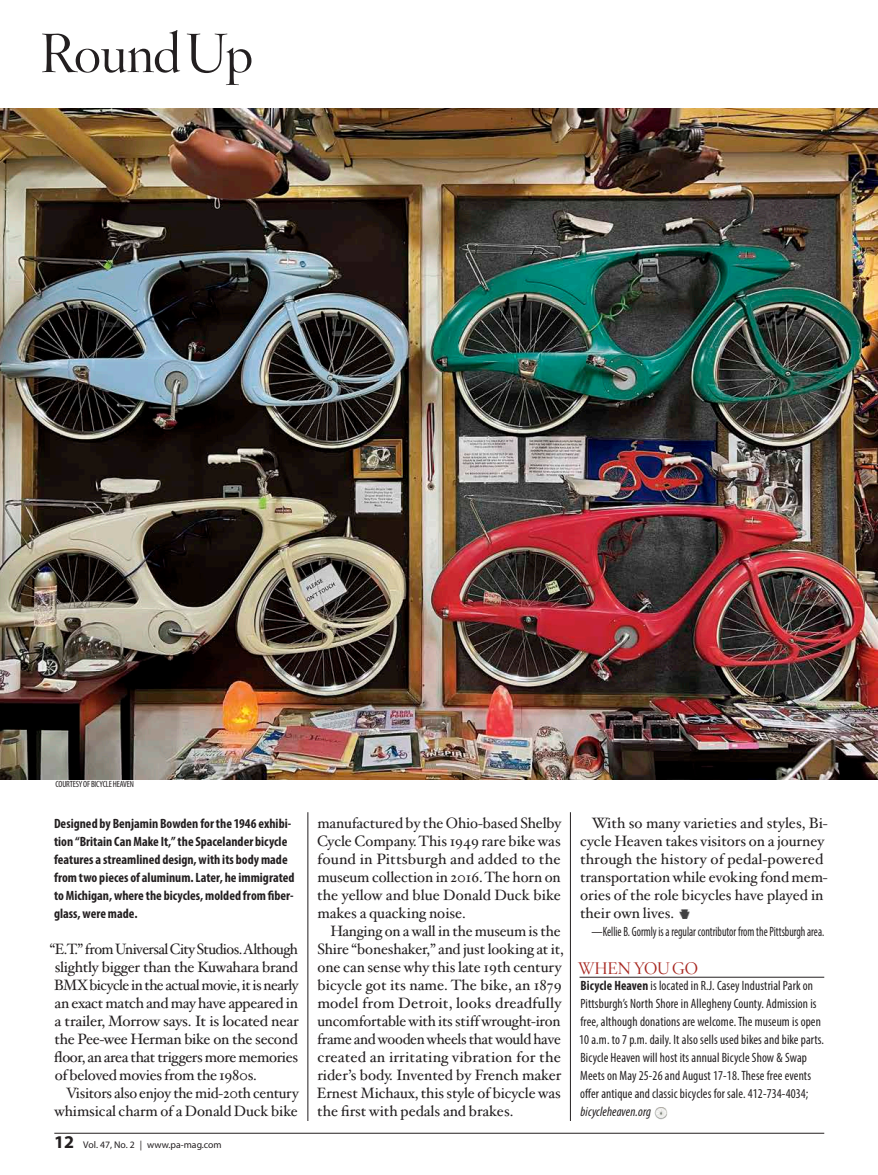
<style>
.page{position:relative;width:878px;height:1175px;background:#fff}
.page>*{position:absolute;margin:0;border:0;box-sizing:border-box;transform-origin:0 0}
.t1{font:54px "Hoefler Titling HTF Lt Roman";letter-spacing:-.02em;color:#231f20}
.t2{font:16.5px "Hoefler Titling HTF Lt Roman";letter-spacing:-.02em;color:#a82821}
.t3{font:15px/18px "Hoefler Text";color:#231f20;text-align:justify}
.t4{font:condensed 13.5px/18px "Myriad Pro";letter-spacing:.01em;color:#231f20;scale:.95 1}
.t5{font:700 condensed 13.5px/18px "Myriad Pro";color:#231f20}
.t6{font:condensed 13.5px "Myriad Pro";letter-spacing:.01em;color:#231f20;scale:.83 1}
.t7{font:italic condensed 13.5px "Myriad Pro";letter-spacing:.01em;color:#231f20;scale:.95 1}
.t8{font:9.75px "Myriad Pro";color:#231f20}
.t9{font:condensed 9px "Myriad Pro";letter-spacing:-.02em;color:#231f20}
.s1{font-weight:700;font-size:18px}
.s2{font-weight:700}
</style>
<div class="page">
<hr style="left:54px;top:1133px;width:770px;height:1px;background:#231f20">
<img style="left:0;top:108px;width:878px;height:672px">
<hr style="left:579px;top:976px;width:245px;height:1px;background:#231f20">
<svg style="left:679px;top:909px;width:10px;height:9px"></svg>
<img style="left:654px;top:1107px;width:14px;height:12px">
<hr style="left:570px;top:812px;width:1px;height:308px;background:#231f20">
<hr style="left:307px;top:812px;width:1px;height:308px;background:#231f20">
<h1 class="t1" style="left:40px;top:18px;width:215px">RoundUp</h1>
<p class="t9" style="left:55px;top:779px;width:80px">COURTESY OF BICYCLE HEAVEN</p>
<p class="t5" style="left:54px;top:814px;width:242px">Designed by Benjamin Bowden for the 1946 exhibi&shy;tion “Britain Can Make It,” the Spacelander bicycle features a streamlined design, with its body made from two pieces of aluminum. Later, he immigrated to Michigan, where the bicycles, molded from fiber&shy;glass, were made.</p>
<p class="t3" style="left:50px;top:940px;width:250px">“E.T.” from Universal City Studios. Although slightly bigger than the Kuwahara brand BMX bicycle in the actual movie, it is nearly an exact match and may have appeared in a trailer, Morrow says. It is located near the Pee-wee Herman bike on the second floor, an area that triggers more memories of beloved movies from the 1980s.</p>
<p class="t3" style="left:54px;top:1084px;width:246px;text-align:right">Visitors also enjoy the mid-20th century whimsical charm of a Donald Duck bike</p>
<p class="t8" style="left:54px;top:1139px;width:169px"><span class="s1">12</span> Vol. 47, No. 2 | www.pa-mag.com</p>
<p class="t3" style="left:317px;top:814px;width:246px">manufactured by the Ohio-based Shelby Cycle Company. This 1949 rare bike was found in Pittsburgh and added to the museum collection in 2016. The horn on the yellow and blue Donald Duck bike makes a quacking noise.</p>
<p class="t3" style="left:317px;top:922px;width:248px;text-align:left;text-indent:14px">Hanging on a wall in the museum is the Shire “boneshaker,” and just looking at it, one can sense why this late 19th century bicycle got its name. The bike, an 1879 model from Detroit, looks dreadfully uncomfortable with its stiff wrought-iron frame and wooden wheels that would have created an irritating vibration for the rider’s body. Invented by French maker Ernest Michaux, this style of bicycle was the first with pedals and brakes.</p>
<p class="t3" style="left:580px;top:814px;width:249px;text-align:left;text-indent:12px">With so many varieties and styles, Bi&shy;cycle Heaven takes visitors on a journey through the history of pedal-powered transportation while evoking fond mem&shy;ories of the role bicycles have played in their own lives.</p>
<p class="t6" style="left:591px;top:923px;width:282px">—Kellie B. Gormly is a regular contributor from the Pittsburgh area.</p>
<p class="t2" style="left:578px;top:957px;width:121px">WHEN YOU GO</p>
<p class="t4" style="left:579px;top:976px;width:259px"><span class="s2">Bicycle Heaven</span> is located in R.J. Casey Industrial Park on Pittsburgh’s North Shore in Allegheny County. Admission is free, although donations are welcome. The museum is open 10 a.m. to 7 p.m. daily. It also sells used bikes and bike parts.<br>Bicycle Heaven will host its annual Bicycle Show &amp; Swap Meets on May 25-26 and August 17-18. These free events offer antique and classic bicycles for sale. 412-734-4034;</p>
<p class="t7" style="left:580px;top:1103px;width:76px">bicycleheaven.org</p>
</div>
